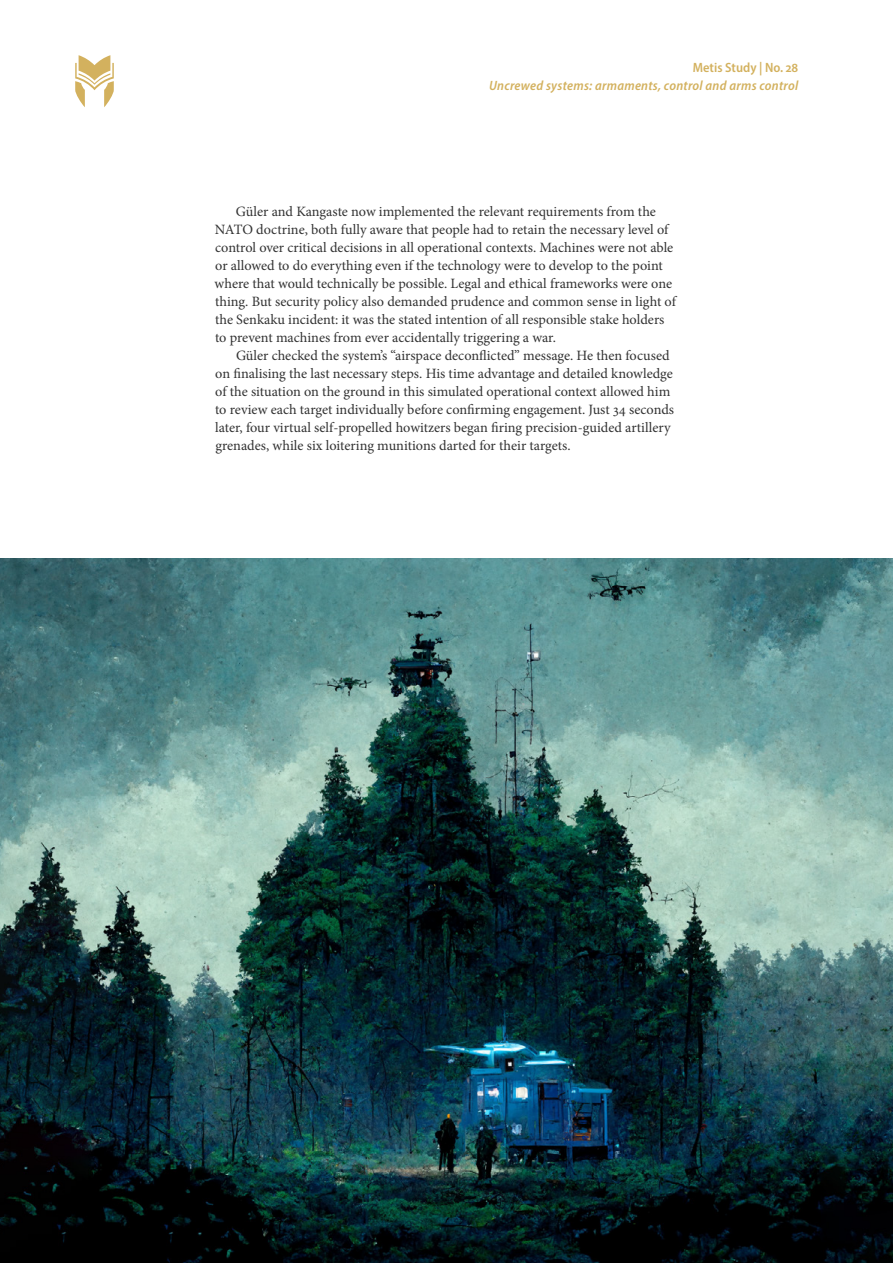
<style>
.page{position:relative;width:893px;height:1263px;background:#fff}
.page>*{position:absolute;margin:0;border:0;box-sizing:border-box;transform-origin:0 0}
.t1{font:14.25px/18px "Minion Pro";color:#323232}
.t2{font:italic 600 semi-condensed 13.5px "Myriad Pro";letter-spacing:.02em;color:#d3b15e}
.t3{font:600 semi-condensed 13.5px "Myriad Pro";color:#d3b15e}
</style>
<div class="page">
<img style="left:0;top:558px;width:893px;height:705px">
<svg style="left:75px;top:55px;width:39px;height:52px"></svg>
<p class="t3" style="left:693px;top:59px;width:107px">Metis Study | No. 28</p>
<p class="t2" style="left:489px;top:77px;width:311px">Uncrewed systems: armaments, control and arms control</p>
<p class="t1" style="left:215px;top:203px;width:463px;text-indent:21px">Güler and Kangaste now implemented the relevant requirements from the NATO doctrine, both fully aware that people had to retain the necessary level of control over critical decisions in all operational contexts. Machines were not able or allowed to do everything even if the technology were to develop to the point where that would technically be possible. Legal and ethical frameworks were one thing. But security policy also demanded prudence and common sense in light of the Senkaku incident: it was the stated intention of all responsible stake holders to prevent machines from ever accidentally triggering a war.</p>
<p class="t1" style="left:215px;top:347px;width:461px;text-indent:21px">Güler checked the system’s “airspace deconflicted” message. He then focused on finalising the last necessary steps. His time advantage and detailed knowledge of the situation on the ground in this simulated operational context allowed him to review each target individually before confirming engagement. Just 34 seconds later, four virtual self-propelled howitzers began firing precision-guided artillery grenades, while six loitering munitions darted for their targets.</p>
</div>
